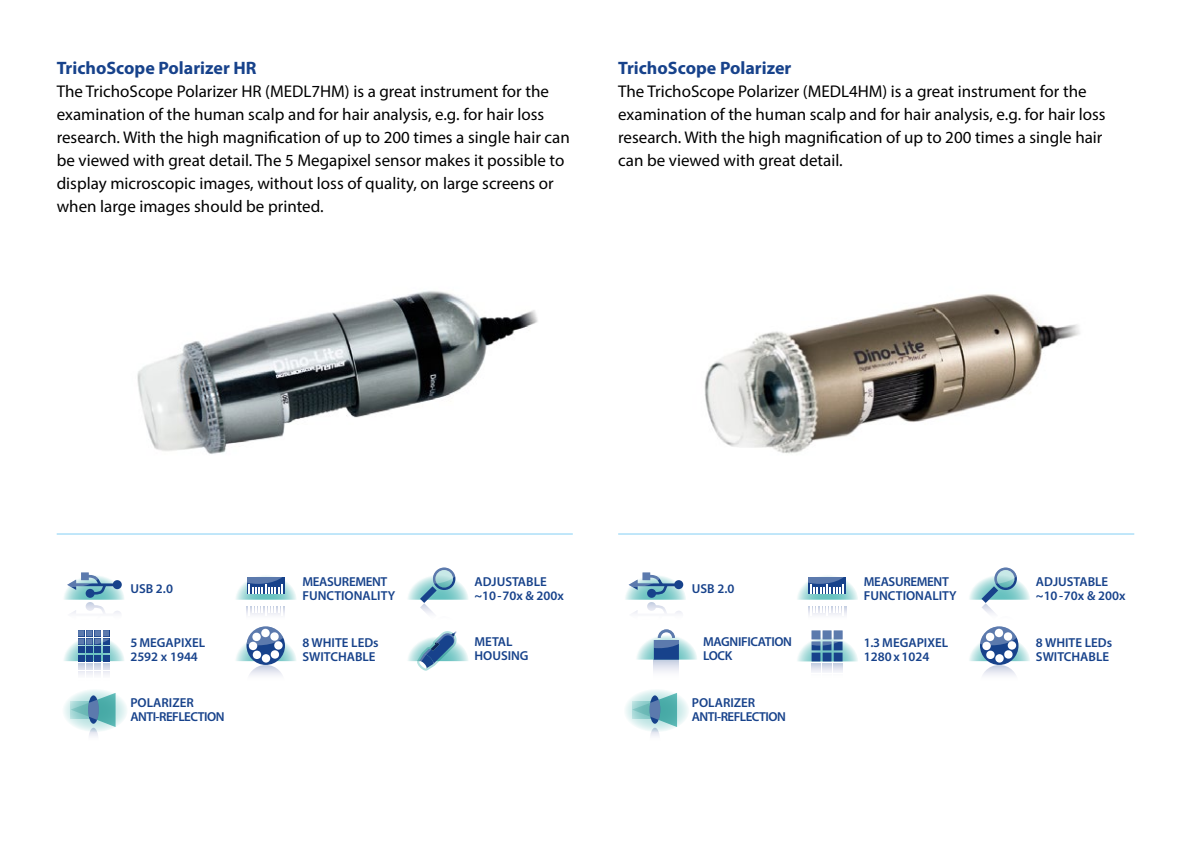
<style>
.page{position:relative;width:1191px;height:842px;background:#fff}
.page>*{position:absolute;margin:0;border:0;box-sizing:border-box;transform-origin:0 0}
.t1{font:700 18px "Myriad Pro";color:#17428b}
.t2{font:17px/23px "Myriad Pro";color:#000}
.t3{font:600 13px/14px "Myriad Pro";color:#17428b}
.t4{font:600 13px/14px "Myriad Pro";letter-spacing:-.04em;color:#17428b}
.t5{font:600 13px/14px "Myriad Pro";letter-spacing:-.025em;color:#17428b}
</style>
<div class="page">
<svg style="left:64px;top:630px;width:60px;height:45px"></svg>
<svg style="left:797px;top:630px;width:61px;height:42px"></svg>
<svg style="left:236px;top:626px;width:60px;height:49px"></svg>
<svg style="left:969px;top:626px;width:61px;height:49px"></svg>
<div style="left:247px;top:606px;width:37px;height:13px;background:#f8f9fb"></div>
<svg style="left:250px;top:606px;width:31px;height:7px"></svg>
<svg style="left:236px;top:575px;width:60px;height:25px"></svg>
<svg style="left:808px;top:606px;width:38px;height:9px"></svg>
<svg style="left:810px;top:606px;width:34px;height:9px"></svg>
<svg style="left:797px;top:575px;width:61px;height:25px"></svg>
<svg style="left:408px;top:631px;width:60px;height:40px"></svg>
<svg style="left:408px;top:567px;width:60px;height:47px"></svg>
<svg style="left:969px;top:567px;width:61px;height:47px"></svg>
<svg style="left:64px;top:572px;width:60px;height:42px"></svg>
<svg style="left:625px;top:572px;width:61px;height:42px"></svg>
<img style="left:137px;top:291px;width:401px;height:163px">
<img style="left:704px;top:294px;width:376px;height:160px">
<hr style="left:57px;top:533px;width:516px;height:1px;background:#83d0f5">
<hr style="left:618px;top:533px;width:516px;height:1px;background:#83d0f5">
<svg style="left:64px;top:690px;width:63px;height:46px"></svg>
<svg style="left:625px;top:690px;width:63px;height:46px"></svg>
<svg style="left:654px;top:660px;width:25px;height:12px"></svg>
<svg style="left:636px;top:629px;width:61px;height:31px"></svg>
<p class="t1" style="left:57px;top:56px;width:201px">TrichoScope Polarizer HR</p>
<p class="t2" style="left:57px;top:79px;width:514px">The TrichoScope Polarizer HR (MEDL7HM) is a great instrument for the examination of the human scalp and for hair analysis, e.g. for hair loss research. With the high magnification of up to 200 times a single hair can be viewed with great detail. The 5 Megapixel sensor makes it possible to display microscopic images, without loss of quality, on large screens or when large images should be printed.</p>
<p class="t1" style="left:618px;top:56px;width:175px">TrichoScope Polarizer</p>
<p class="t2" style="left:618px;top:79px;width:489px">The TrichoScope Polarizer (MEDL4HM) is a great instrument for the examination of the human scalp and for hair analysis, e.g. for hair loss research. With the high magnification of up to 200 times a single hair can be viewed with great detail.</p>
<p class="t3" style="left:302px;top:574px;width:94px">MEASUREMENT<br>FUNCTIONALITY</p>
<p class="t3" style="left:864px;top:574px;width:94px">MEASUREMENT<br>FUNCTIONALITY</p>
<p class="t3" style="left:474px;top:635px;width:56px">METAL<br>HOUSING</p>
<p class="t3" style="left:474px;top:574px;width:91px">ADJUSTABLE ~10-70x &amp; 200x</p>
<p class="t3" style="left:1036px;top:574px;width:91px">ADJUSTABLE ~10-70x &amp; 200x</p>
<p class="t3" style="left:130px;top:581px;width:44px">USB 2.0</p>
<p class="t3" style="left:692px;top:581px;width:44px">USB 2.0</p>
<p class="t5" style="left:703px;top:634px;width:90px">MAGNIFICATION<br>LOCK</p>
<p class="t3" style="left:130px;top:635px;width:76px">5 MEGAPIXEL<br>2592 x 1944</p>
<p class="t3" style="left:864px;top:635px;width:86px">1.3 MEGAPIXEL<br>1280x1024</p>
<p class="t3" style="left:302px;top:635px;width:78px">8 WHITE LEDs<br>SWITCHABLE</p>
<p class="t3" style="left:1036px;top:635px;width:78px">8 WHITE LEDs<br>SWITCHABLE</p>
<p class="t4" style="left:130px;top:696px;width:96px">POLARIZER<br>ANTI-REFLECTION</p>
<p class="t4" style="left:692px;top:696px;width:96px">POLARIZER<br>ANTI-REFLECTION</p>
</div>
